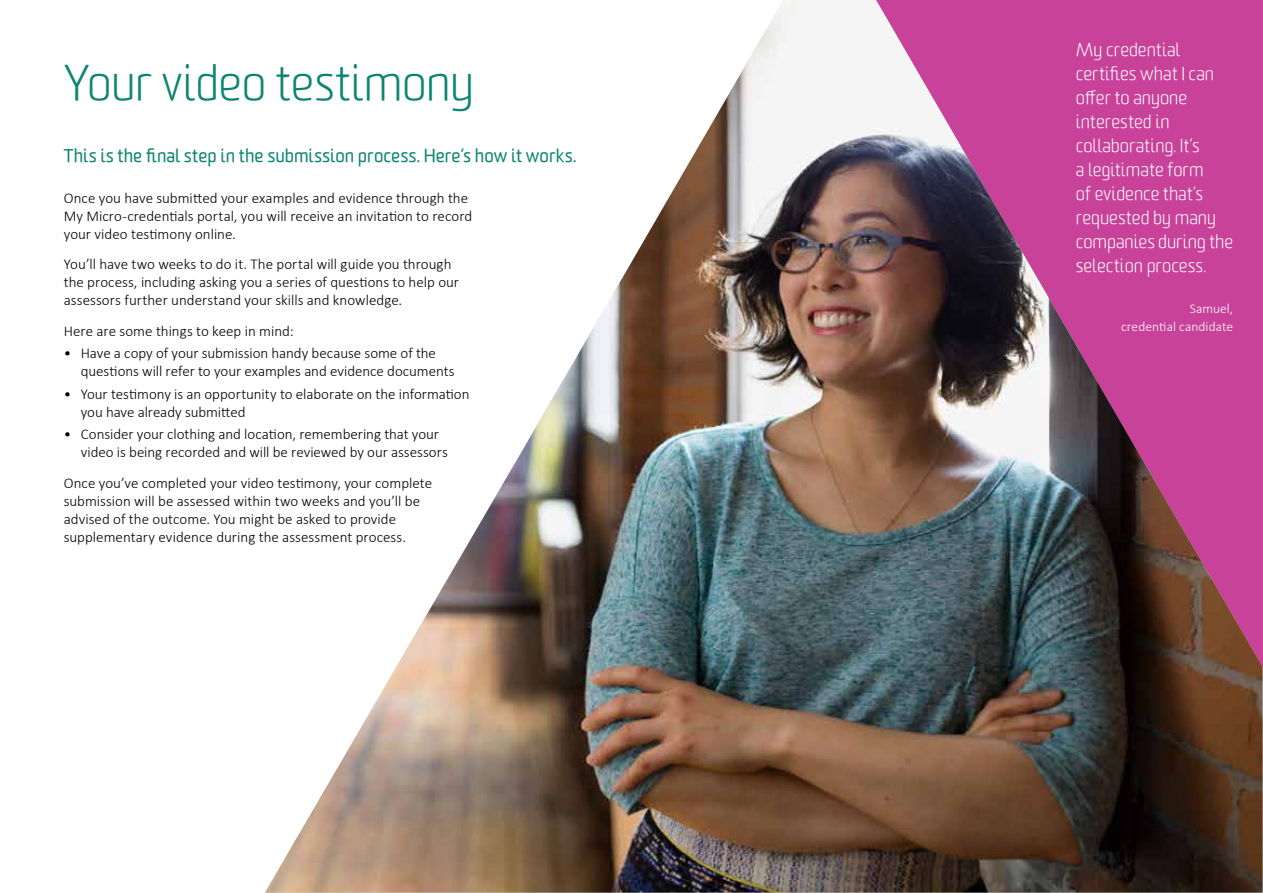
<style>
.page{position:relative;width:1263px;height:893px;background:#fff}
.page>*{position:absolute;margin:0;border:0;box-sizing:border-box;transform-origin:0 0}
.t1{font:300 48px "Worldly";letter-spacing:-.005em;color:#0d8572}
.t2{font:300 18px/24px "Worldly";letter-spacing:.005em;color:#fff}
.t3{font:18px "Worldly";letter-spacing:.005em;color:#0d8572}
.t4{font:300 15px/18px "Calibri";color:#000}
.t5{font:300 13.5px/18px "Calibri";letter-spacing:.005em;color:#fff;text-align:right}
</style>
<div class="page">
<img style="left:265px;top:0;width:997px;height:893px">
<h1 class="t1" style="left:64px;top:55px;width:412px">Your video testimony</h1>
<p class="t3" style="left:64px;top:145px;width:514px">This is the final step in the submission process. Here’s how it works.</p>
<p class="t4" style="left:64px;top:188px;width:410px">Once you have submitted your examples and evidence through the<br>My Micro-credentials portal, you will receive an invitation to record your video testimony online.</p>
<p class="t4" style="left:64px;top:255px;width:397px">You’ll have two weeks to do it. The portal will guide you through the process, including asking you a series of questions to help our assessors further understand your skills and knowledge.</p>
<p class="t4" style="left:64px;top:322px;width:231px">Here are some things to keep in mind:</p>
<p class="t4" style="left:81px;top:344px;width:375px;text-indent:-17px">• Have a copy of your submission handy because some of the questions will refer to your examples and evidence documents</p>
<p class="t4" style="left:81px;top:384px;width:390px;text-indent:-17px">• Your testimony is an opportunity to elaborate on the information you have already submitted</p>
<p class="t4" style="left:81px;top:425px;width:368px;text-indent:-17px">• Consider your clothing and location, remembering that your video is being recorded and will be reviewed by our assessors</p>
<p class="t4" style="left:64px;top:473px;width:370px">Once you’ve completed your video testimony, your complete submission will be assessed within two weeks and you’ll be advised of the outcome. You might be asked to provide supplementary evidence during the assessment process.</p>
<p class="t2" style="left:1076px;top:38px;width:159px">My credential certifies what I can offer to anyone interested in collaborating. It’s<br>a legitimate form<br>of evidence that’s requested by many companies during the selection process.</p>
<p class="t5" style="left:1121px;top:300px;width:114px">Samuel,<br>credential candidate</p>
</div>
